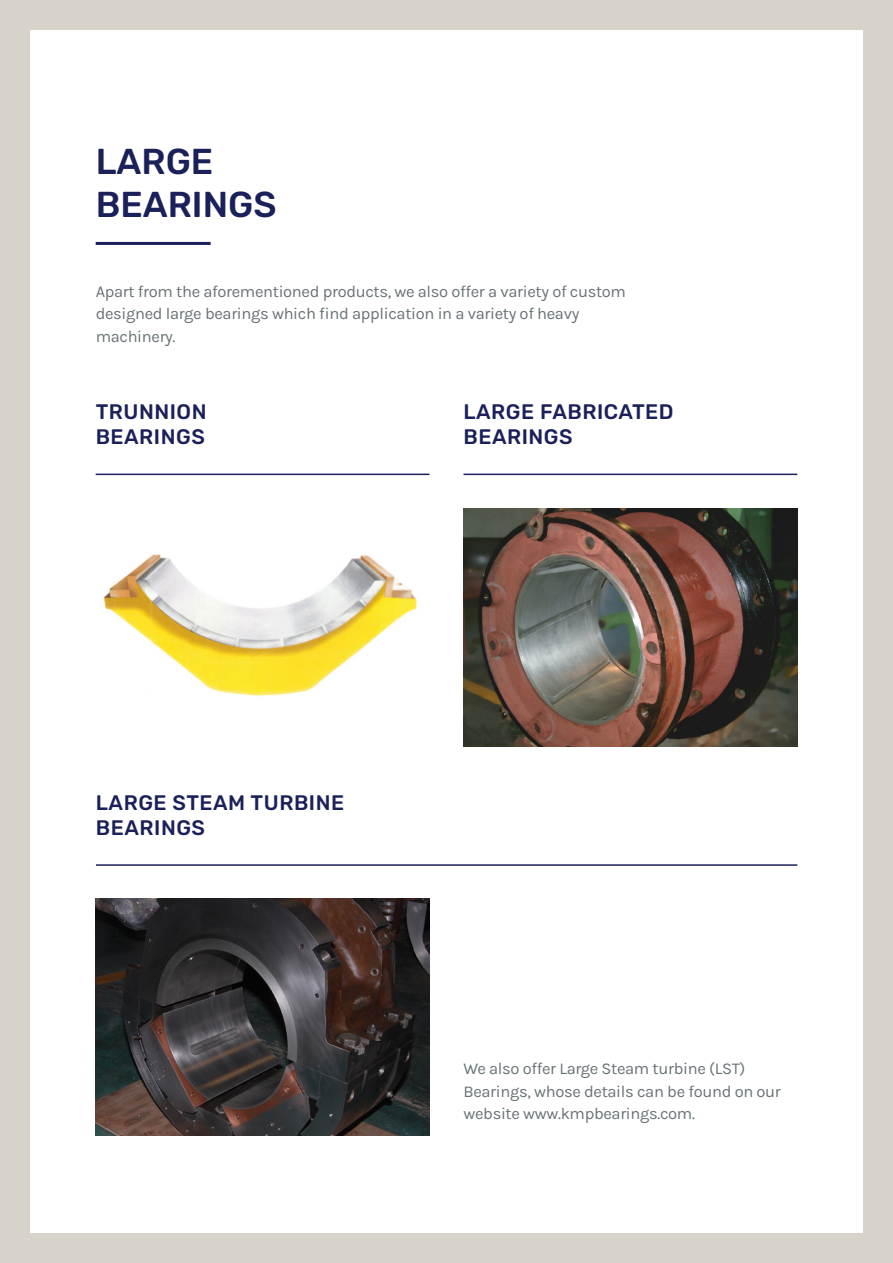
<style>
.page{position:relative;width:893px;height:1263px;background:#fff}
.page>*{position:absolute;margin:0;border:0;box-sizing:border-box;transform-origin:0 0}
.t1{font:500 36px "Rubik";color:#1a2059}
.t2{font:500 21px "Rubik";letter-spacing:.025em;color:#1a2059}
.t3{font:16.5px/22.5px "Karla";letter-spacing:-.02em;color:#687375}
</style>
<div class="page">
<div style="left:0;top:0;width:893px;height:1263px;border:30px solid #d7d3cb"></div>
<hr style="left:96px;top:242px;width:115px;height:3px;background:#1a2059">
<img style="left:464px;top:509px;width:333px;height:237px">
<img style="left:103px;top:554px;width:314px;height:142px">
<img style="left:96px;top:898px;width:333px;height:237px">
<hr style="left:96px;top:474px;width:333px;height:1px;background:#1a2059">
<hr style="left:463px;top:474px;width:334px;height:1px;background:#1a2059">
<hr style="left:96px;top:864px;width:701px;height:2px;background:#1a2059">
<p class="t1" style="left:96px;top:141px;width:119px">LARGE</p>
<p class="t1" style="left:96px;top:184px;width:182px">BEARINGS</p>
<p class="t3" style="left:96px;top:279px;width:532px">Apart from the aforementioned products, we also offer a variety of custom designed large bearings which find application in a variety of heavy machinery.</p>
<p class="t2" style="left:96px;top:399px;width:112px">TRUNNION</p>
<p class="t2" style="left:96px;top:425px;width:111px">BEARINGS</p>
<p class="t2" style="left:463px;top:399px;width:212px">LARGE FABRICATED</p>
<p class="t2" style="left:463px;top:425px;width:111px">BEARINGS</p>
<p class="t2" style="left:96px;top:790px;width:250px">LARGE STEAM TURBINE</p>
<p class="t2" style="left:96px;top:815px;width:111px">BEARINGS</p>
<p class="t3" style="left:463px;top:1057px;width:319px">We also offer Large Steam turbine (LST)<br>Bearings, whose details can be found on our website www.kmpbearings.com.</p>
</div>
